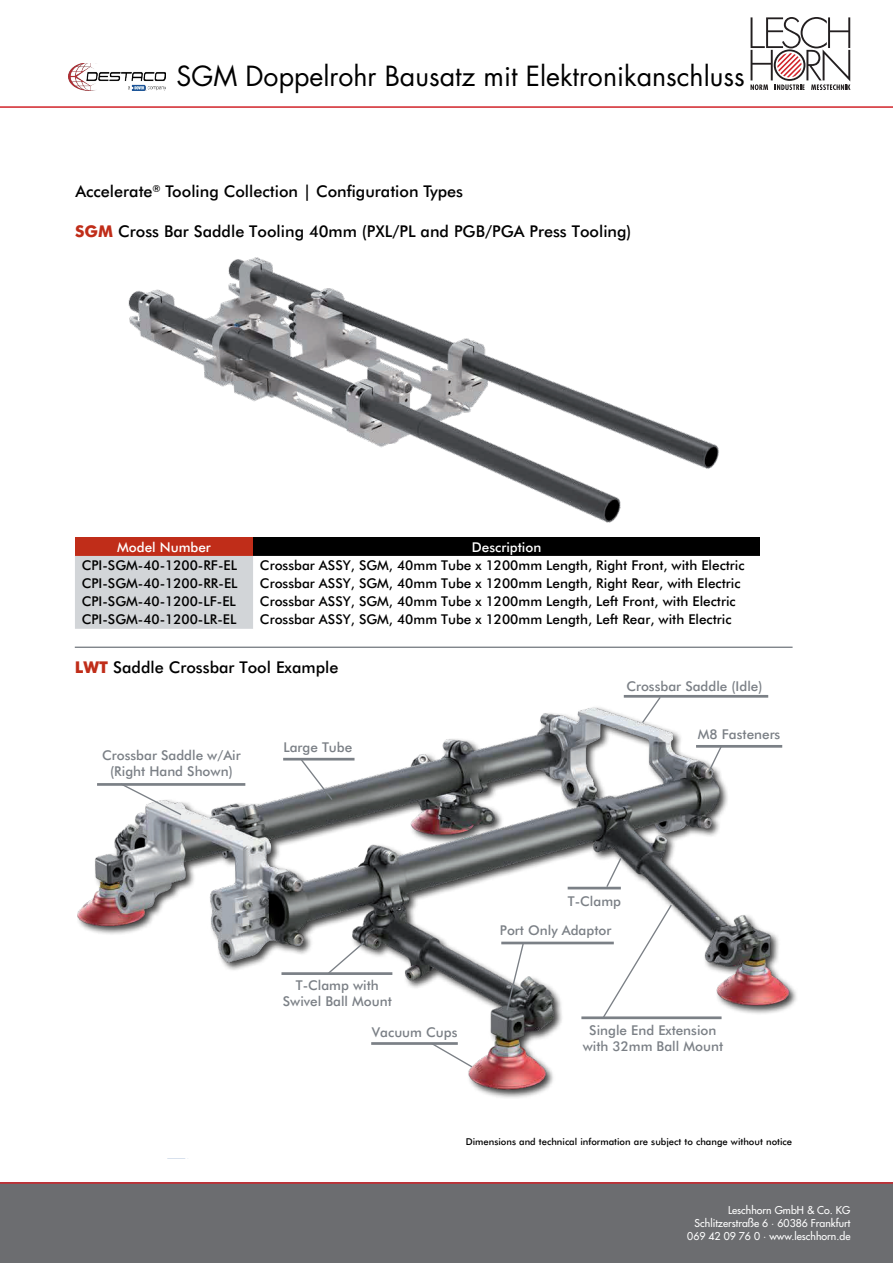
<style>
.page{position:relative;width:893px;height:1263px;background:#fff}
.page>*{position:absolute;margin:0;border:0;box-sizing:border-box;transform-origin:0 0}
.t1{font:27px "Futura Std";color:#000}
.t2{font:500 16.2px "Futura BT";color:#000}
.t3{font:500 13.5px "Futura BT";color:#000}
.t4{font:500 13.5px/16.2px "Futura BT";color:#7b8086;text-align:center}
.t5{font:500 13.5px "Futura BT";color:#fff}
.t6{font:500 10.5px/12.6px "Futura Std";color:#fff;text-align:right}
.t7{font:500 9.45px "Futura BT";color:#000}
.s1{font-weight:700;color:#c02d19}
.s2{font-weight:400}
</style>
<div class="page">
<div style="left:0;top:1182px;width:893px;height:81px;background:#6c6d70"></div>
<hr style="left:0;top:1182px;width:893px;height:2px;background:#d1232a">
<hr style="left:0;top:106px;width:893px;height:2px;background:#d1232a">
<svg style="left:750px;top:17px;width:100px;height:73px"></svg>
<div style="left:75px;top:538px;width:178px;height:18px;background:#c02d19"></div>
<div style="left:253px;top:538px;width:507px;height:18px;background:#000"></div>
<div style="left:75px;top:556px;width:178px;height:73px;background:#d2d5d8"></div>
<img style="left:128px;top:257px;width:591px;height:266px">
<hr style="left:75px;top:647px;width:718px;height:1px;background:#7b8086">
<img style="left:77px;top:696px;width:717px;height:398px">
<hr style="left:283px;top:758px;width:72px;height:2px;background:#7b8086">
<hr style="left:501px;top:942px;width:113px;height:2px;background:#7b8086">
<hr style="left:281px;top:972px;width:111px;height:3px;background:#7b8086">
<hr style="left:97px;top:783px;width:148px;height:3px;background:#7b8086">
<svg style="left:300px;top:760px;width:34px;height:41px"></svg>
<svg style="left:119px;top:782px;width:64px;height:34px"></svg>
<svg style="left:327px;top:941px;width:39px;height:32px"></svg>
<svg style="left:505px;top:944px;width:20px;height:68px"></svg>
<hr style="left:696px;top:745px;width:86px;height:3px;background:#7b8086">
<svg style="left:707px;top:744px;width:16px;height:29px"></svg>
<hr style="left:624px;top:695px;width:144px;height:3px;background:#7b8086">
<hr style="left:568px;top:887px;width:53px;height:2px;background:#7b8086">
<hr style="left:371px;top:1042px;width:87px;height:3px;background:#7b8086">
<hr style="left:581px;top:1016px;width:141px;height:3px;background:#7b8086">
<svg style="left:641px;top:697px;width:21px;height:27px"></svg>
<svg style="left:605px;top:856px;width:18px;height:32px"></svg>
<svg style="left:430px;top:1041px;width:44px;height:28px"></svg>
<svg style="left:602px;top:903px;width:71px;height:114px"></svg>
<img style="left:68px;top:64px;width:97px;height:26px">
<h1 class="t1" style="left:176px;top:59px;width:570px">SGM Doppelrohr Bausatz mit Elektronikanschluss</h1>
<p class="t2" style="left:75px;top:181px;width:389px">Accelerate<sup>®</sup> Tooling Collection | Configuration Types</p>
<p class="t2" style="left:75px;top:221px;width:558px"><span class="s1">SGM</span> Cross Bar Saddle Tooling 40mm (PXL/PL and PGB/PGA Press Tooling)</p>
<p class="t5" style="left:117px;top:539px;width:95px">Model Number</p>
<p class="t5" style="left:472px;top:539px;width:71px">Description</p>
<p class="t3" style="left:82px;top:557px;width:157px">CPI-SGM-40-1200-RF-EL</p>
<p class="t3" style="left:260px;top:557px;width:486px">Crossbar ASSY, SGM, 40mm Tube x 1200mm Length, Right Front, with Electric</p>
<p class="t3" style="left:82px;top:575px;width:157px">CPI-SGM-40-1200-RR-EL</p>
<p class="t3" style="left:260px;top:575px;width:482px">Crossbar ASSY, SGM, 40mm Tube x 1200mm Length, Right Rear, with Electric</p>
<p class="t3" style="left:82px;top:593px;width:156px">CPI-SGM-40-1200-LF-EL</p>
<p class="t3" style="left:260px;top:593px;width:477px">Crossbar ASSY, SGM, 40mm Tube x 1200mm Length, Left Front, with Electric</p>
<p class="t3" style="left:82px;top:611px;width:156px">CPI-SGM-40-1200-LR-EL</p>
<p class="t3" style="left:260px;top:611px;width:473px">Crossbar ASSY, SGM, 40mm Tube x 1200mm Length, Left Rear, with Electric</p>
<p class="t2" style="left:75px;top:658px;width:265px"><span class="s1">LWT</span> Saddle Crossbar Tool Example</p>
<p class="t4" style="left:102px;top:747px;width:140px">Crossbar Saddle w/Air (Right Hand Shown)</p>
<p class="t4" style="left:283px;top:739px;width:70px">Large Tube</p>
<p class="t4" style="left:283px;top:977px;width:111px">T-Clamp with<br>Swivel Ball Mount</p>
<p class="t4" style="left:626px;top:678px;width:138px">Crossbar Saddle (Idle)</p>
<p class="t4" style="left:568px;top:892px;width:55px">T-Clamp</p>
<p class="t4" style="left:500px;top:922px;width:113px">Port Only Adaptor</p>
<p class="t4" style="left:698px;top:726px;width:84px">M8 Fasteners</p>
<p class="t4" style="left:372px;top:1024px;width:87px">Vacuum Cups</p>
<p class="t4" style="left:583px;top:1022px;width:142px">Single End Extension with 32mm Ball Mount</p>
<p class="t7" style="left:466px;top:1136px;width:328px">Dimensions and technical information are subject to change without notice</p>
<p class="t6" style="left:687px;top:1204px;width:165px">Leschhorn GmbH &amp; Co. KG<br>Schlitzerstraße 6 <span class="s2">·</span> 60386 Frankfurt<br>069 42 09 76 0 <span class="s2">·</span> www.leschhorn.de</p>
</div>
